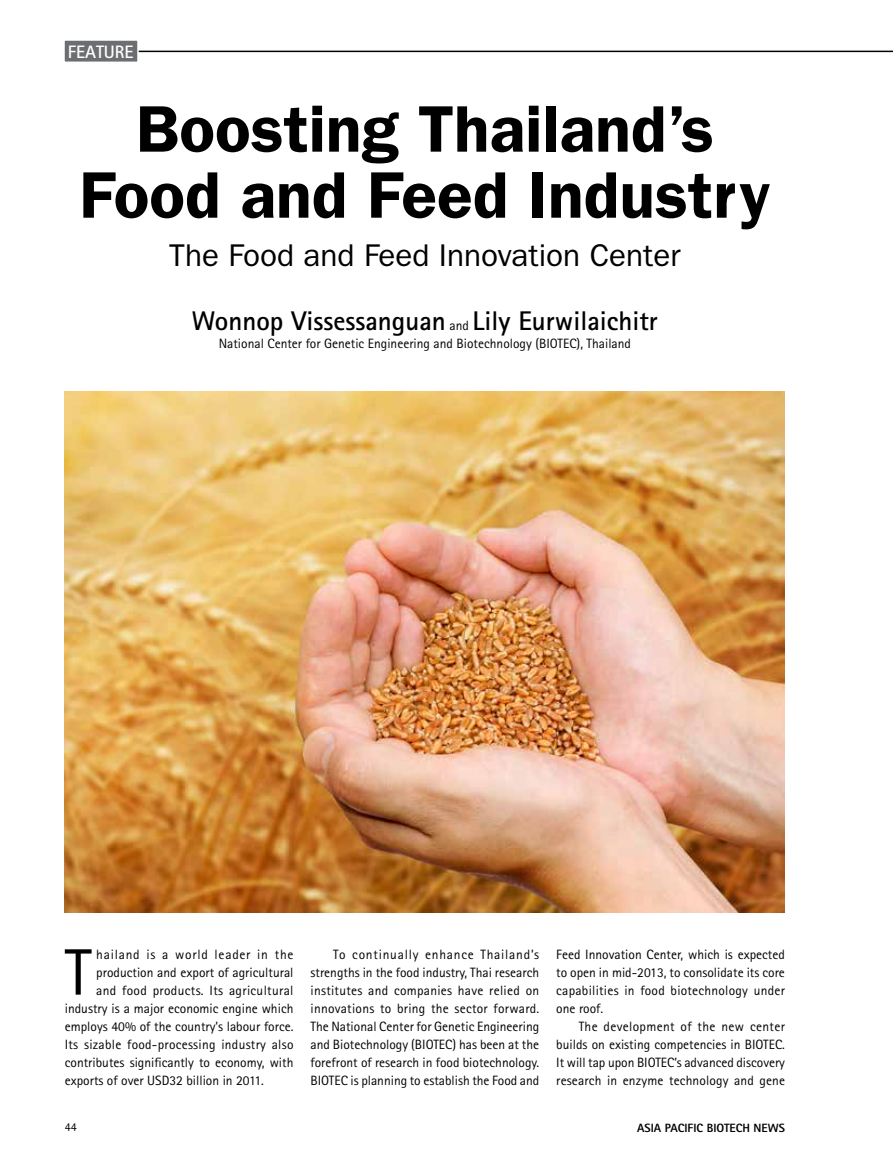
<style>
.page{position:relative;width:893px;height:1170px;background:#fff}
.page>*{position:absolute;margin:0;border:0;box-sizing:border-box;transform-origin:0 0}
.t1{font:600 66px/66px "ITC Franklin Gothic Std";color:#000;text-align:center}
.t2{font:65.7px "Rotis Sans Serif";color:#000}
.t3{font:31.5px "ITC Franklin Gothic Std";color:#000}
.t4{font:700 27px "Rotis Sans Serif";color:#000}
.t5{font:700 18px "Rotis Sans Serif";letter-spacing:-.005em;color:#fff}
.t6{font:13.5px/18px "Rotis Sans Serif";color:#000;text-align:justify}
.t7{font:13.5px "Rotis Sans Serif";letter-spacing:.02em;color:#000}
.t8{font:13.5px "Rotis Sans Serif";letter-spacing:.025em;color:#000}
.t9{font:13.5px "Rotis Sans Serif";letter-spacing:.055em;color:#000}
.t10{font:800 12px "Rotis Sans Serif";color:#000}
.t11{font:12px "Rotis Sans Serif";color:#000}
.s1{font-weight:400;font-size:13.5px}
</style>
<div class="page">
<hr style="left:135px;top:51px;width:758px;height:1px;background:#000">
<div style="left:63px;top:39px;width:76px;height:24px;background:#6d6e71;border:2px solid #fff"></div>
<img style="left:65px;top:391px;width:720px;height:521px">
<h3 class="t5" style="left:68px;top:40px;width:67px">FEATURE</h3>
<h1 class="t1" style="left:79px;top:96px;width:693px">Boosting Thailand’s<br>Food and Feed Industry</h1>
<h3 class="t3" style="left:169px;top:237px;width:513px">The Food and Feed Innovation Center</h3>
<h3 class="t4" style="left:192px;top:304px;width:467px">Wonnop Vissessanguan <span class="s1">and</span> Lily Eurwilaichitr</h3>
<p class="t6" style="left:219px;top:335px;width:414px">National Center for Genetic Engineering and Biotechnology (BIOTEC), Thailand</p>
<h2 class="t2" style="left:65px;top:933px;width:28px">T</h2>
<p class="t9" style="left:96px;top:946px;width:199px">hailand is a world leader in the</p>
<p class="t6" style="left:96px;top:962px;width:199px">production and export of agricultural</p>
<p class="t8" style="left:96px;top:982px;width:199px">and food products. Its agricultural</p>
<p class="t6" style="left:65px;top:998px;width:230px">industry is a major economic engine which</p>
<p class="t6" style="left:65px;top:1016px;width:230px">employs 40% of the country’s labour force.</p>
<p class="t7" style="left:65px;top:1036px;width:230px">Its sizable food-processing industry also</p>
<p class="t6" style="left:65px;top:1052px;width:230px">contributes significantly to economy, with</p>
<p class="t6" style="left:65px;top:1070px;width:201px">exports of over USD32 billion in 2011.</p>
<p class="t11" style="left:65px;top:1120px;width:13px">44</p>
<p class="t6" style="left:311px;top:944px;width:230px;text-indent:23px">To continually enhance Thailand’s strengths in the food industry, Thai research institutes and companies have relied on innovations to bring the sector forward.<br>The National Center for Genetic Engineering and Biotechnology (BIOTEC) has been at the forefront of research in food biotechnology.<br>BIOTEC is planning to establish the Food and</p>
<p class="t6" style="left:556px;top:944px;width:230px">Feed Innovation Center, which is expected to open in mid-2013, to consolidate its core capabilities in food biotechnology under one roof.</p>
<p class="t6" style="left:556px;top:1016px;width:230px;text-indent:23px">The development of the new center builds on existing competencies in BIOTEC.<br>It will tap upon BIOTEC’s advanced discovery research in enzyme technology and gene</p>
<p class="t10" style="left:637px;top:1119px;width:149px">ASIA PACIFIC BIOTECH NEWS</p>
</div>
